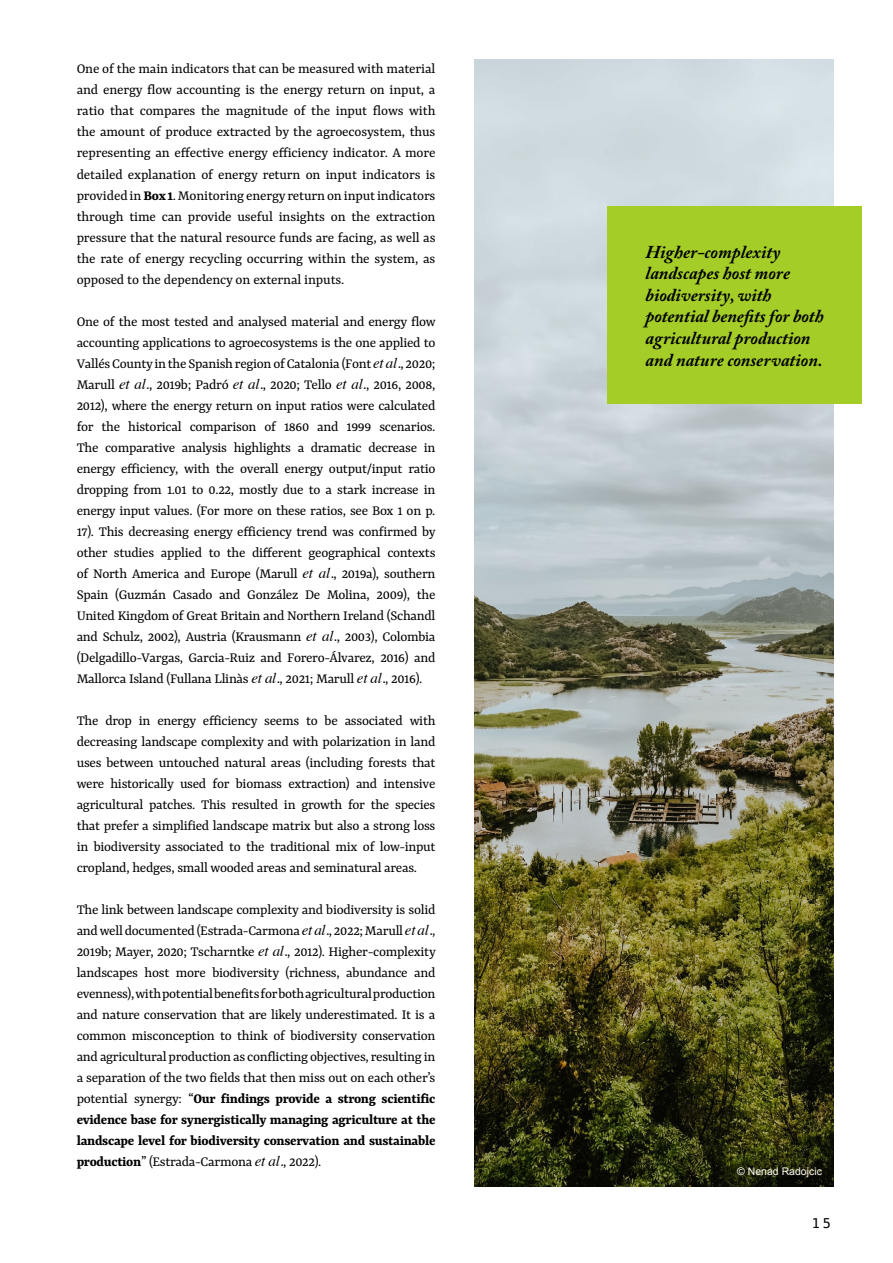
<style>
.page{position:relative;width:893px;height:1263px;background:#fff}
.page>*{position:absolute;margin:0;border:0;box-sizing:border-box;transform-origin:0 0}
.t1{font:italic 700 18px/21.6px "Adobe Caslon Pro";color:#000}
.t2{font:15px/21px "Yrsa";letter-spacing:-.02em;color:#000;text-align:justify}
.t3{font:13.5px "Hack";color:#000}
.t4{font:10.5px "Arial";color:#fffaf0}
.s1{font-weight:700}
.s2{font-family:"Times";font-style:italic}
</style>
<div class="page">
<img style="left:474px;top:60px;width:359px;height:1126px">
<div style="left:733px;top:1162px;width:99px;height:25px;background:#000;opacity:.75"></div>
<div style="left:607px;top:206px;width:255px;height:198px;background:#a4ce27"></div>
<p class="t2" style="left:77px;top:59px;width:360px">One of the main indicators that can be measured with material and energy flow accounting is the energy return on input, a ratio that compares the magnitude of the input flows with the amount of produce extracted by the agroecosystem, thus representing an effective energy efficiency indicator. A more detailed explanation of energy return on input indicators is provided in <span class="s1">Box 1</span>. Monitoring energy return on input indicators through time can provide useful insights on the extraction pressure that the natural resource funds are facing, as well as the rate of energy recycling occurring within the system, as opposed to the dependency on external inputs.</p>
<p class="t2" style="left:77px;top:311px;width:361px">One of the most tested and analysed material and energy flow accounting applications to agroecosystems is the one applied to Vallés County in the Spanish region of Catalonia (Font <span class="s2">et al.</span>, 2020; Marull <span class="s2">et al.</span>, 2019b; Padró <span class="s2">et al.</span>, 2020; Tello <span class="s2">et al.</span>, 2016, 2008, 2012), where the energy return on input ratios were calculated for the historical comparison of 1860 and 1999 scenarios.<br>The comparative analysis highlights a dramatic decrease in energy efficiency, with the overall energy output/input ratio dropping from 1.01 to 0.22, mostly due to a stark increase in energy input values. (For more on these ratios, see Box 1 on p.<br>17). This decreasing energy efficiency trend was confirmed by other studies applied to the different geographical contexts of North America and Europe (Marull <span class="s2">et al.</span>, 2019a), southern Spain (Guzmán Casado and González De Molina, 2009), the United Kingdom of Great Britain and Northern Ireland (Schandl and Schulz, 2002), Austria (Krausmann <span class="s2">et al.</span>, 2003), Colombia (Delgadillo-Vargas, Garcia-Ruiz and Forero-Álvarez, 2016) and Mallorca Island (Fullana Llinàs <span class="s2">et al.</span>, 2021; Marull <span class="s2">et al.</span>, 2016).</p>
<p class="t2" style="left:77px;top:710px;width:360px">The drop in energy efficiency seems to be associated with decreasing landscape complexity and with polarization in land uses between untouched natural areas (including forests that were historically used for biomass extraction) and intensive agricultural patches. This resulted in growth for the species that prefer a simplified landscape matrix but also a strong loss in biodiversity associated to the traditional mix of low-input cropland, hedges, small wooded areas and seminatural areas.</p>
<p class="t2" style="left:77px;top:899px;width:361px">The link between landscape complexity and biodiversity is solid and well documented (Estrada-Carmona <span class="s2">et al.</span>, 2022; Marull <span class="s2">et al.</span>, 2019b; Mayer, 2020; Tscharntke <span class="s2">et al.</span>, 2012). Higher-complexity landscapes host more biodiversity (richness, abundance and evenness), with potential benefits for both agricultural production and nature conservation that are likely underestimated. It is a common misconception to think of biodiversity conservation and agricultural production as conflicting objectives, resulting in a separation of the two fields that then miss out on each other’s potential synergy: “<span class="s1">Our findings provide a strong scientific evidence base for synergistically managing agriculture at the landscape level for biodiversity conservation and sustainable production</span>” (Estrada-Carmona <span class="s2">et al.</span>, 2022).</p>
<p class="t1" style="left:646px;top:241px;width:180px">Higher-complexity landscapes host more biodiversity, with potential benefits for both agricultural production and nature conservation.</p>
<p class="t4" style="left:737px;top:1164px;width:86px">© Nenad Radojcic</p>
<p class="t3" style="left:812px;top:1215px;width:20px">15</p>
</div>
